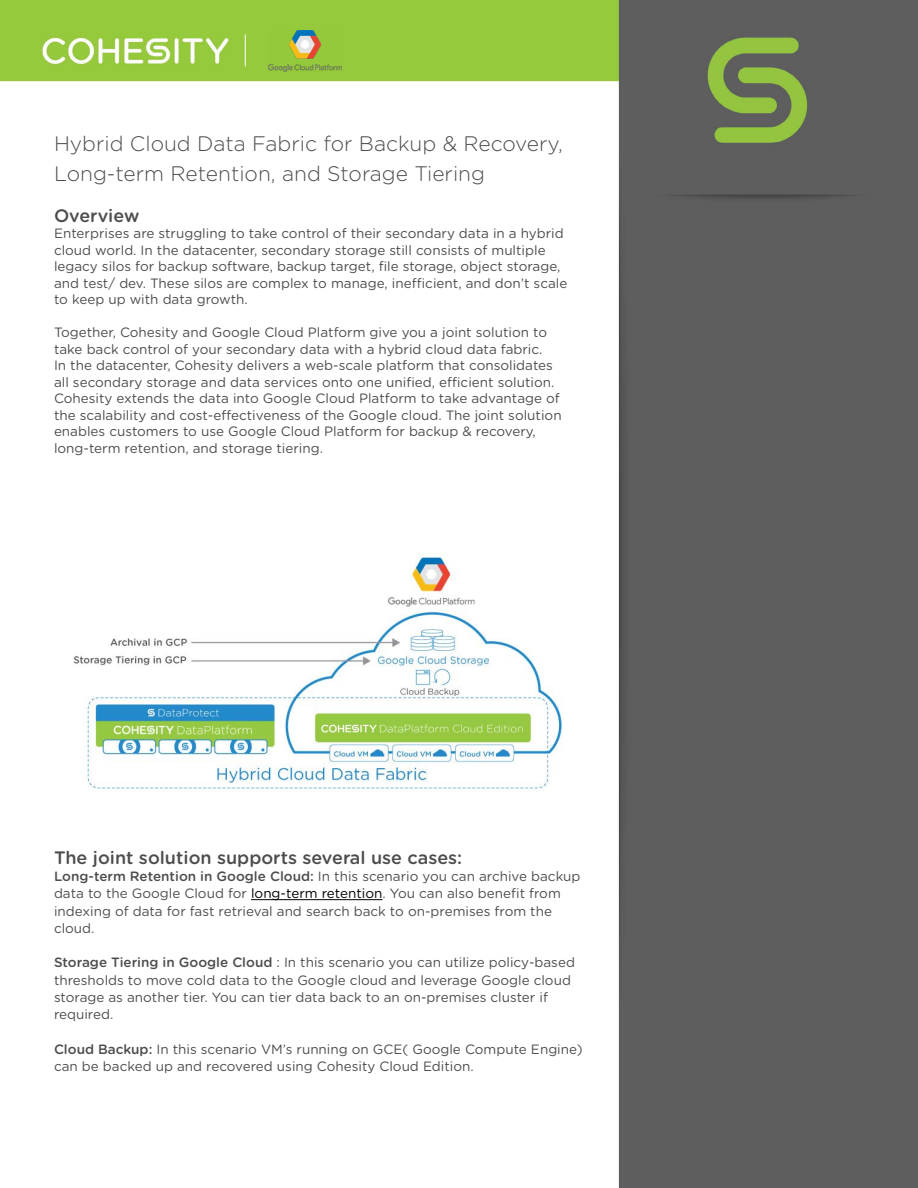
<style>
.page{position:relative;width:918px;height:1188px;background:#fff}
.page>*{position:absolute;margin:0;border:0;box-sizing:border-box;transform-origin:0 0}
.t1{font:300 21px/30px "Gotham Rounded";color:#4d4d4f}
.t2{font:500 18px "Gotham Rounded";color:#4d4d4f}
.t3{font:13.5px/16.5px "Gotham Rounded";color:#4d4d4f}
.s1{font-weight:500}
.s2{color:#000}
</style>
<div class="page">
<img style="left:0;top:0;width:918px;height:1188px">
<hr style="left:245px;top:35px;width:1px;height:31px;background:#fff">
<img style="left:268px;top:30px;width:73px;height:42px">
<img style="left:54px;top:542px;width:529px;height:264px">
<hr style="left:251px;top:899px;width:131px;height:1px;background:#000">
<h1 class="t1" style="left:54px;top:127px;width:510px">Hybrid Cloud Data Fabric for Backup &amp; Recovery,<br>Long-term Retention, and Storage Tiering</h1>
<h2 class="t2" style="left:54px;top:203px;width:87px">Overview</h2>
<p class="t3" style="left:54px;top:225px;width:515px">Enterprises are struggling to take control of their secondary data in a hybrid cloud world. In the datacenter, secondary storage still consists of multiple legacy silos for backup software, backup target, file storage, object storage, and test/ dev. These silos are complex to manage, inefficient, and don’t scale to keep up with data growth.</p>
<p class="t3" style="left:54px;top:324px;width:509px">Together, Cohesity and Google Cloud Platform give you a joint solution to take back control of your secondary data with a hybrid cloud data fabric.<br>In the datacenter, Cohesity delivers a web-scale platform that consolidates all secondary storage and data services onto one unified, efficient solution.<br>Cohesity extends the data into Google Cloud Platform to take advantage of the scalability and cost-effectiveness of the Google cloud. The joint solution enables customers to use Google Cloud Platform for backup &amp; recovery, long-term retention, and storage tiering.</p>
<h2 class="t2" style="left:54px;top:845px;width:410px">The joint solution supports several use cases:</h2>
<p class="t3" style="left:54px;top:867px;width:528px;line-height:17.2px"><span class="s1">Long-term Retention in Google Cloud:</span> In this scenario you can archive backup data to the Google Cloud for <span class="s2">long-term retention</span>. You can also benefit from indexing of data for fast retrieval and search back to on-premises from the cloud.</p>
<p class="t3" style="left:54px;top:953px;width:522px;line-height:17.2px"><span class="s1">Storage Tiering in Google Cloud</span> : In this scenario you can utilize policy-based thresholds to move cold data to the Google cloud and leverage Google cloud storage as another tier. You can tier data back to an on-premises cluster if required.</p>
<p class="t3" style="left:54px;top:1040px;width:530px;line-height:17.2px"><span class="s1">Cloud Backup:</span> In this scenario VM’s running on GCE( Google Compute Engine) can be backed up and recovered using Cohesity Cloud Edition.</p>
</div>
